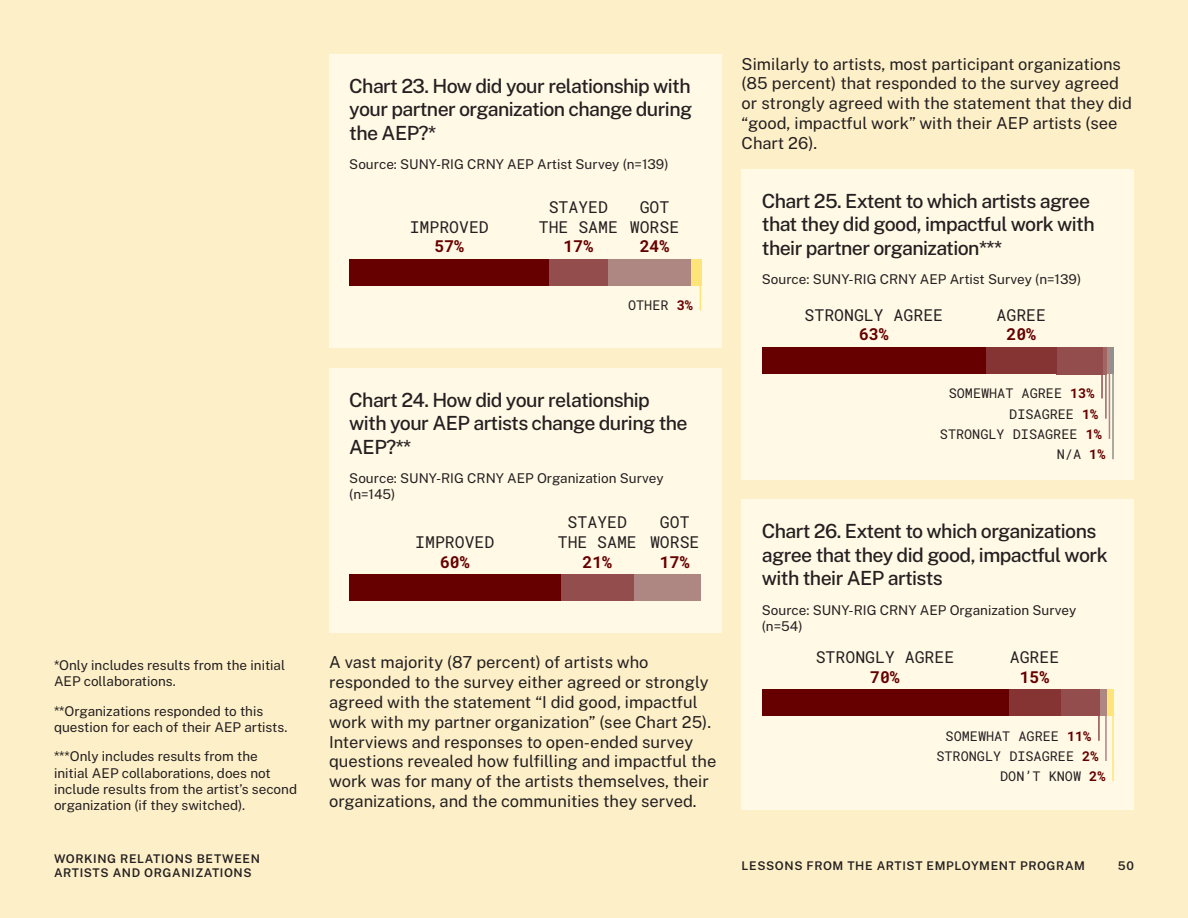
<style>
.page{position:relative;width:1188px;height:918px;background:#fdf0c8}
.page>*{position:absolute;margin:0;border:0;box-sizing:border-box;transform-origin:0 0}
.Chart_title{font:500 19.5px/23.4px "Public Sans";letter-spacing:-.03em;color:#241f21}
.Body{font:16.5px/19.8px "Public Sans";color:#241f21}
.Chart_label{font:16.5px/19.8px "Roboto Mono";color:#241f21;text-align:center}
.Detail{font:13.5px/16.2px "Public Sans";color:#241f21}
.Chart_label-2{font:13.5px "Roboto Mono";color:#241f21}
.Page_number{font:600 12px/14.4px "Public Sans";letter-spacing:.05em;color:#241f21}
.s1{color:#600}
</style>
<div class="page">
<div style="left:329px;top:54px;width:392px;height:294px;background:#fff9e5"></div>
<div style="left:329px;top:368px;width:392px;height:264px;background:#fff9e5"></div>
<div style="left:742px;top:169px;width:392px;height:310px;background:#fff9e5"></div>
<div style="left:742px;top:500px;width:392px;height:310px;background:#fff9e5"></div>
<div style="left:691px;top:259px;width:10px;height:27px;background:#ffe479"></div>
<div style="left:608px;top:259px;width:83px;height:27px;background:#ae8783"></div>
<div style="left:549px;top:259px;width:59px;height:27px;background:#944d4d"></div>
<div style="left:349px;top:259px;width:200px;height:27px;background:#600"></div>
<hr style="left:700px;top:273px;width:1px;height:37px;background:#ffe479">
<hr style="left:1110px;top:347px;width:4px;height:27px;background:#918f90">
<hr style="left:1107px;top:347px;width:3px;height:27px;background:#ae8783">
<hr style="left:1103px;top:347px;width:4px;height:27px;background:#a26665">
<div style="left:1057px;top:347px;width:46px;height:27px;background:#944d4d"></div>
<div style="left:986px;top:347px;width:71px;height:27px;background:#853333"></div>
<div style="left:762px;top:347px;width:224px;height:27px;background:#600"></div>
<div style="left:1107px;top:689px;width:7px;height:27px;background:#ffe479"></div>
<div style="left:1100px;top:689px;width:7px;height:27px;background:#ae8783"></div>
<div style="left:1061px;top:689px;width:39px;height:27px;background:#944d4d"></div>
<div style="left:1008px;top:689px;width:53px;height:27px;background:#853333"></div>
<div style="left:762px;top:689px;width:246px;height:27px;background:#600"></div>
<div style="left:634px;top:574px;width:67px;height:27px;background:#ae8783"></div>
<div style="left:560px;top:574px;width:74px;height:27px;background:#944d4d"></div>
<div style="left:349px;top:574px;width:211px;height:27px;background:#600"></div>
<hr style="left:1101px;top:361px;width:2px;height:37px;background:#944d4d">
<hr style="left:1105px;top:372px;width:2px;height:47px;background:#a26665">
<hr style="left:1109px;top:372px;width:1px;height:67px;background:#ae8783">
<hr style="left:1112px;top:368px;width:2px;height:91px;background:#918f90">
<hr style="left:1098px;top:703px;width:2px;height:38px;background:#944d4d">
<hr style="left:1105px;top:715px;width:2px;height:46px;background:#ae8783">
<hr style="left:1112px;top:715px;width:2px;height:66px;background:#ffe479">
<p class="Detail" style="left:54px;top:656px;width:233px">*Only includes results from the initial<br>AEP collaborations.</p>
<p class="Detail" style="left:54px;top:702px;width:235px">**Organizations responded to this question for each of their AEP artists.</p>
<p class="Detail" style="left:54px;top:748px;width:245px">***Only includes results from the<br>initial AEP collaborations, does not include results from the artist’s second organization (if they switched).</p>
<p class="Page_number" style="left:54px;top:850px;width:208px">WORKING RELATIONS BETWEEN<br>ARTISTS AND ORGANIZATIONS</p>
<p class="Chart_title" style="left:349px;top:73px;width:344px;text-align:justify">Chart 23. How did your relationship with your partner organization change during the AEP?*</p>
<p class="Detail" style="left:349px;top:156px;width:321px">Source: SUNY-RIG CRNY AEP Artist Survey (n=139)</p>
<p class="Chart_label" style="left:410px;top:216px;width:81px">IMPROVED<br><span class="s1">57%</span></p>
<p class="Chart_label" style="left:539px;top:196px;width:81px">STAYED<br>THE SAME<br><span class="s1">17%</span></p>
<p class="Chart_label" style="left:630px;top:196px;width:51px">GOT<br>WORSE<br><span class="s1">24%</span></p>
<p class="Chart_label-2" style="left:628px;top:296px;width:66px">OTHER <span class="s1">3%</span></p>
<p class="Chart_title" style="left:349px;top:387px;width:340px">Chart 24. How did your relationship with your AEP artists change during the<br>AEP?**</p>
<p class="Detail" style="left:349px;top:470px;width:316px">Source: SUNY-RIG CRNY AEP Organization Survey (n=145)</p>
<p class="Chart_label" style="left:415px;top:532px;width:81px">IMPROVED<br><span class="s1">60%</span></p>
<p class="Chart_label" style="left:558px;top:512px;width:81px">STAYED<br>THE SAME<br><span class="s1">21%</span></p>
<p class="Chart_label" style="left:650px;top:512px;width:51px">GOT<br>WORSE<br><span class="s1">17%</span></p>
<p class="Body" style="left:329px;top:652px;width:389px">A vast majority (87 percent) of artists who responded to the survey either agreed or strongly agreed with the statement “I did good, impactful work with my partner organization” (see Chart 25).<br>Interviews and responses to open-ended survey questions revealed how fulfilling and impactful the work was for many of the artists themselves, their organizations, and the communities they served.</p>
<p class="Body" style="left:742px;top:53px;width:392px">Similarly to artists, most participant organizations (85 percent) that responded to the survey agreed or strongly agreed with the statement that they did “good, impactful work” with their AEP artists (see Chart 26).</p>
<p class="Chart_title" style="left:762px;top:188px;width:334px">Chart 25. Extent to which artists agree that they did good, impactful work with their partner organization***</p>
<p class="Detail" style="left:762px;top:271px;width:321px">Source: SUNY-RIG CRNY AEP Artist Survey (n=139)</p>
<p class="Chart_label" style="left:805px;top:304px;width:140px">STRONGLY AGREE<br><span class="s1">63%</span></p>
<p class="Chart_label" style="left:997px;top:304px;width:51px">AGREE<br><span class="s1">20%</span></p>
<p class="Chart_label-2" style="left:949px;top:384px;width:147px">SOMEWHAT AGREE <span class="s1">13%</span></p>
<p class="Chart_label-2" style="left:1009px;top:405px;width:91px">DISAGREE <span class="s1">1%</span></p>
<p class="Chart_label-2" style="left:940px;top:425px;width:164px">STRONGLY DISAGREE <span class="s1">1%</span></p>
<p class="Chart_label-2" style="left:1057px;top:445px;width:50px">N/A <span class="s1">1%</span></p>
<p class="Chart_title" style="left:762px;top:519px;width:347px">Chart 26. Extent to which organizations agree that they did good, impactful work with their AEP artists</p>
<p class="Detail" style="left:762px;top:601px;width:316px">Source: SUNY-RIG CRNY AEP Organization Survey (n=54)</p>
<p class="Chart_label" style="left:816px;top:647px;width:140px">STRONGLY AGREE<br><span class="s1">70%</span></p>
<p class="Chart_label" style="left:1010px;top:647px;width:51px">AGREE<br><span class="s1">15%</span></p>
<p class="Chart_label-2" style="left:946px;top:727px;width:147px">SOMEWHAT AGREE <span class="s1">11%</span></p>
<p class="Chart_label-2" style="left:936px;top:747px;width:164px">STRONGLY DISAGREE <span class="s1">2%</span></p>
<p class="Chart_label-2" style="left:1000px;top:767px;width:107px">DON’T KNOW <span class="s1">2%</span></p>
<p class="Page_number" style="left:742px;top:857px;width:345px">LESSONS FROM THE ARTIST EMPLOYMENT PROGRAM</p>
<p class="Page_number" style="left:1118px;top:857px;width:18px">50</p>
</div>
